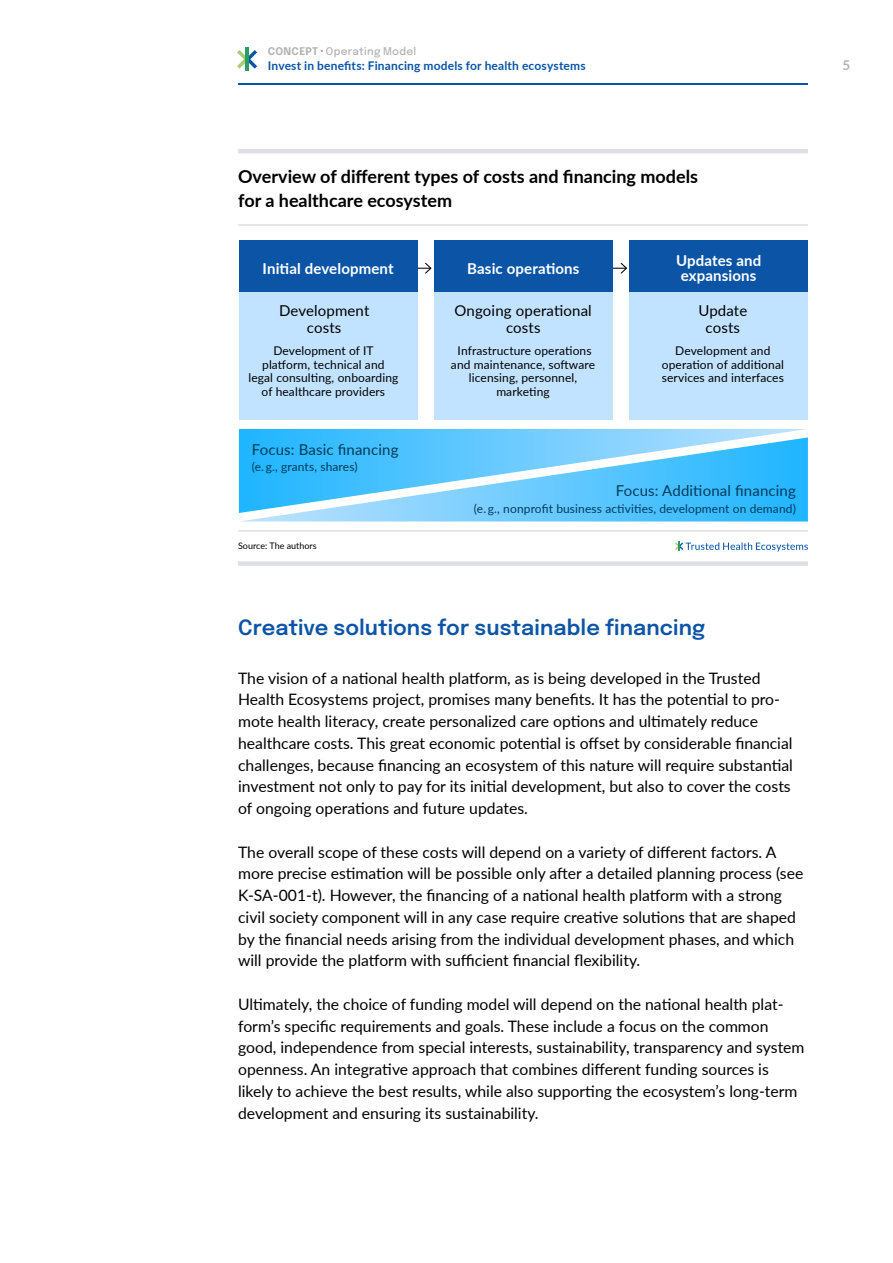
<style>
.page{position:relative;width:893px;height:1263px;background:#fff}
.page>*{position:absolute;margin:0;border:0;box-sizing:border-box;transform-origin:0 0}
.t1{font:600 21px "Epilogue";letter-spacing:.005em;color:#0c55a6}
.t2{font:700 18px/24px "Lato";color:#000}
.t3{font:15.75px/21.8px "Lato";color:#000}
.t4{font:700 15px/15px "Lato";letter-spacing:.01em;color:#fff;text-align:center}
.t5{font:15px/16.5px "Lato";letter-spacing:.01em;color:#000;text-align:center}
.t6{font:15px "Lato";letter-spacing:.01em;color:#053a5d}
.t7{font:700 13.5px "Lato";color:#b3b2b2}
.t8{font:12px/13.5px "Lato";letter-spacing:.01em;color:#000;text-align:center}
.t9{font:12px "Lato";letter-spacing:.01em;color:#053a5d}
.t10{font:700 12px "Lato";letter-spacing:.015em;color:#0c55a6}
.t11{font:500 10.5px "Epilogue";letter-spacing:.025em;color:#b3b2b2}
.t12{font:9px "Lato";color:#000}
.s1{font-weight:700}
</style>
<div class="page">
<svg style="left:237px;top:50px;width:20px;height:19px"></svg>
<hr style="left:245px;top:47px;width:4px;height:24px;background:#299e63">
<hr style="left:238px;top:84px;width:570px;height:1px;background:#0c55a6">
<hr style="left:538px;top:268px;width:88px;height:1px;background:#000">
<svg style="left:619px;top:262px;width:9px;height:12px"></svg>
<hr style="left:347px;top:268px;width:84px;height:1px;background:#000">
<svg style="left:424px;top:262px;width:8px;height:12px"></svg>
<svg style="left:239px;top:429px;width:567px;height:8px;background:#72cdff"></svg>
<svg style="left:239px;top:437px;width:569px;height:84px;background:#62c9ff"></svg>
<div style="left:239px;top:240px;width:178px;height:53px;background:#0c55a6"></div>
<div style="left:239px;top:292px;width:178px;height:128px;background:#c2e3ff"></div>
<div style="left:434px;top:240px;width:179px;height:53px;background:#0c55a6"></div>
<div style="left:434px;top:292px;width:179px;height:128px;background:#c2e3ff"></div>
<hr style="left:238px;top:149px;width:570px;height:4px;background:#dddfe4">
<hr style="left:238px;top:224px;width:570px;height:2px;background:#dddfe4">
<div style="left:629px;top:240px;width:179px;height:53px;background:#0c55a6"></div>
<div style="left:629px;top:292px;width:179px;height:128px;background:#c2e3ff"></div>
<hr style="left:238px;top:530px;width:570px;height:2px;background:#dddfe4">
<div style="left:238px;top:561px;width:570px;height:5px;background:#dddfe4"></div>
<svg style="left:675px;top:541px;width:133px;height:11px"></svg>
<p class="t11" style="left:268px;top:44px;width:150px"><span class="s1">CONCEPT</span> ■ Operating Model</p>
<p class="t10" style="left:268px;top:57px;width:319px">Invest in benefits: Financing models for health ecosystems</p>
<p class="t2" style="left:238px;top:164px;width:461px">Overview of different types of costs and financing models for a healthcare ecosystem</p>
<p class="t4" style="left:263px;top:260px;width:133px">Initial development</p>
<p class="t4" style="left:467px;top:260px;width:114px">Basic operations</p>
<p class="t4" style="left:676px;top:253px;width:87px">Updates and expansions</p>
<p class="t5" style="left:698px;top:302px;width:50px">Update costs</p>
<p class="t8" style="left:662px;top:343px;width:124px">Development and operation of additional services and interfaces</p>
<p class="t5" style="left:455px;top:302px;width:139px">Ongoing operational costs</p>
<p class="t5" style="left:279px;top:302px;width:92px">Development costs</p>
<p class="t8" style="left:248px;top:343px;width:152px">Development of IT platform, technical and legal consulting, onboarding of healthcare providers</p>
<p class="t8" style="left:451px;top:343px;width:146px">Infrastructure operations and maintenance, software licensing, personnel, marketing</p>
<p class="t6" style="left:252px;top:439px;width:148px">Focus: Basic financing</p>
<p class="t9" style="left:252px;top:458px;width:107px">(e. g., grants, shares)</p>
<p class="t12" style="left:238px;top:539px;width:80px">Source: The authors</p>
<p class="t6" style="left:616px;top:480px;width:182px">Focus: Additional financing</p>
<p class="t9" style="left:474px;top:500px;width:323px">(e. g., nonprofit business activities, development on demand)</p>
<h1 class="t1" style="left:238px;top:612px;width:469px">Creative solutions for sustainable financing</h1>
<p class="t3" style="left:238px;top:666px;width:556px">The vision of a national health platform, as is being developed in the Trusted Health Ecosystems project, promises many benefits. It has the potential to pro&shy;mote health literacy, create personalized care options and ultimately reduce healthcare costs. This great economic potential is offset by considerable financial challenges, because financing an ecosystem of this nature will require substantial investment not only to pay for its initial development, but also to cover the costs of ongoing operations and future updates.</p>
<p class="t3" style="left:238px;top:840px;width:567px">The overall scope of these costs will depend on a variety of different factors. A more precise estimation will be possible only after a detailed planning process (see K-SA-001-t). However, the financing of a national health platform with a strong civil society component will in any case require creative solutions that are shaped by the financial needs arising from the individual development phases, and which will provide the platform with sufficient financial flexibility.</p>
<p class="t3" style="left:238px;top:993px;width:568px">Ultimately, the choice of funding model will depend on the national health plat&shy;form’s specific requirements and goals. These include a focus on the common good, independence from special interests, sustainability, transparency and system openness. An integrative approach that combines different funding sources is likely to achieve the best results, while also supporting the ecosystem’s long-term development and ensuring its sustainability.</p>
<p class="t7" style="left:843px;top:55px;width:9px">5</p>
</div>
